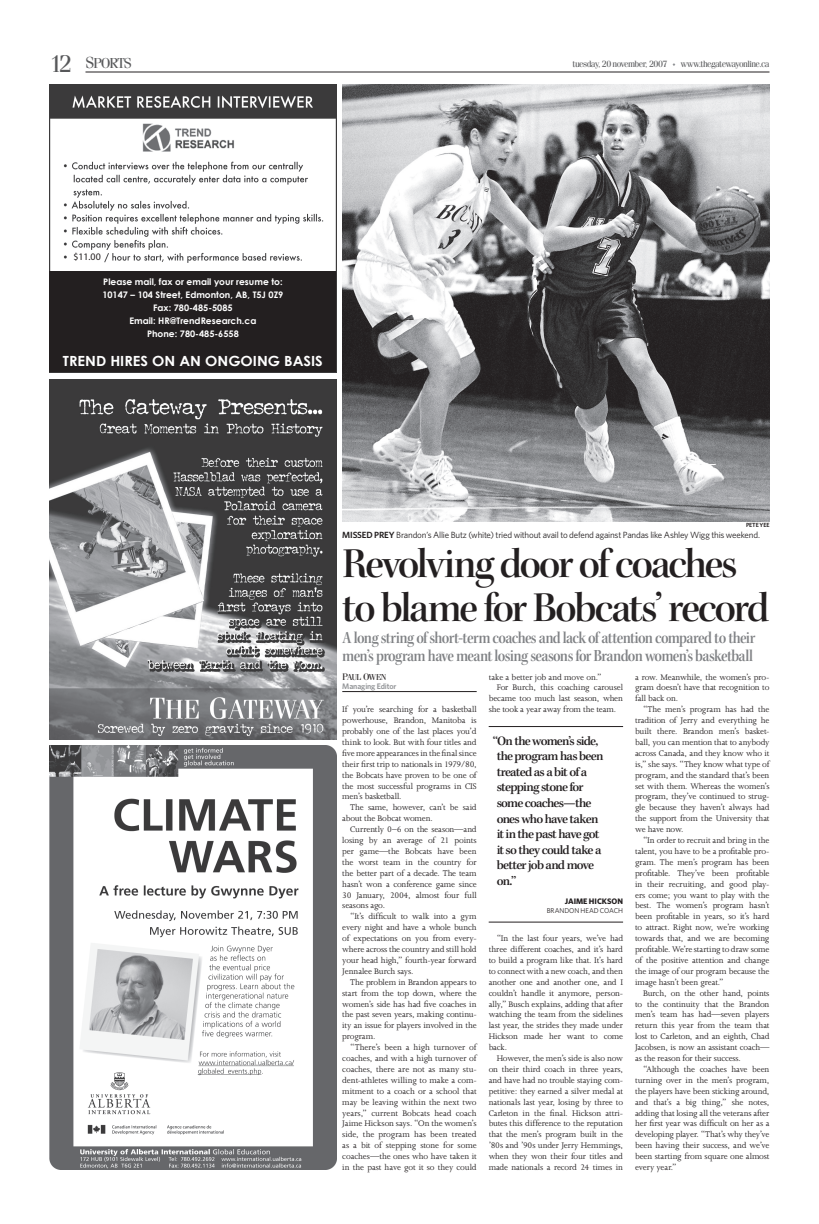
<style>
.page{position:relative;width:819px;height:1224px;background:#fff}
.page>*{position:absolute;margin:0;border:0;box-sizing:border-box;transform-origin:0 0}
.t1{font:42.4px/44.5px "Kepl MM 510 575 42";letter-spacing:-.045em;color:#231f20}
.t2{font:17px/17.8px "Kepl MM 535 450 17";letter-spacing:-.035em;color:#808285}
.t3{font:14.4px "Fenice Regular SC900";letter-spacing:-.065em;color:#57585a}
.t4{font:700 14px "Century Gothic";color:#fff;scale:1.05 1}
.t5{font:13px/15.6px "Kepl MM 510 575 13";letter-spacing:-.06em;color:#231f20}
.t6{font:10px "Myriad Pro";color:#231f20}
.t7{font:9.3px/10.9px "Joanna";letter-spacing:-.015em;color:#231f20;text-align:justify}
.t8{font:700 9px/13px "Century Gothic";color:#fff;text-align:center}
.t9{font:9px "Whitney";letter-spacing:-.025em;color:#231f20}
.t10{font:9px "Fenice";letter-spacing:-.06em;color:#57585a}
.t11{font:8.6px "Fenice Regular SC900";letter-spacing:-.04em;color:#231f20}
.t12{font:600 8px "Whitney";letter-spacing:-.015em;color:#939598}
.t13{font:700 8px "Whitney";color:#231f20}
.t14{font:7px "Whitney";letter-spacing:-.005em;color:#231f20}
.t15{font:600 6px "Whitney";color:#231f20}
.s1{font-size:24px}
.s2{font-size:16px}
.s3{font-weight:600}
.s4{font-size:9.5px}
</style>
<div class="page">
<hr style="left:85px;top:72px;width:684px;height:1px;background:#231f20">
<hr style="left:342px;top:691px;width:135px;height:1px;background:#231f20">
<img style="left:50px;top:84px;width:286px;height:188px">
<div style="left:70px;top:252px;width:34px;height:14px;background:#fff"></div>
<div style="left:50px;top:272px;width:286px;height:100px;background:#231f20"></div>
<img style="left:50px;top:380px;width:286px;height:360px">
<hr style="left:489px;top:726px;width:134px;height:1px;background:#231f20">
<hr style="left:489px;top:922px;width:134px;height:1px;background:#231f20">
<img style="left:342px;top:84px;width:428px;height:437px">
<img style="left:50px;top:745px;width:286px;height:425px">
<h3 class="t3" style="left:50px;top:54px;width:83px"><span class="s1">12</span> <span class="s2">S</span>PORTS</h3>
<p class="t10" style="left:573px;top:59px;width:96px">tuesday, 20 november, 2007</p>
<p class="t10" style="left:681px;top:59px;width:90px">www.thegatewayonline.ca</p>
<p class="t6" style="left:73px;top:251px;width:29px">$11.00</p>
<p class="t8" style="left:102px;top:275px;width:183px">Please mail, fax or email your resume to:<br>10147 – 104 Street, Edmonton, AB, T5J 0Z9<br>Fax: 780-485-5085<br>Email: HR@TrendResearch.ca<br>Phone: 780-485-6558</p>
<h3 class="t4" style="left:63px;top:352px;width:249px">TREND HIRES ON AN ONGOING BASIS</h3>
<p class="t15" style="left:746px;top:521px;width:22px">pete yee</p>
<p class="t9" style="left:342px;top:529px;width:419px"><span class="s3">MISSED PREY</span> Brandon’s Allie Butz (white) tried without avail to defend against Pandas like Ashley Wigg this weekend.</p>
<h1 class="t1" style="left:342px;top:541px;width:428px">Revolving door of coaches to blame for Bobcats’ record</h1>
<h2 class="t2" style="left:342px;top:629px;width:415px">A long string of short-term coaches and lack of attention compared to their men’s program have meant losing seasons for Brandon women’s basketball</h2>
<p class="t11" style="left:342px;top:671px;width:46px"><span class="s4">P</span>AUL <span class="s4">O</span>WEN</p>
<p class="t12" style="left:342px;top:681px;width:56px">Managing Editor</p>
<p class="t7" style="left:342px;top:704px;width:136px">If you’re searching for a basketball powerhouse, Brandon, Manitoba is probably one of the last places you’d think to look. But with four titles and five more appearances in the final since their first trip to nationals in 1979/80, the Bobcats have proven to be one of the most successful programs in CIS men’s basketball.</p>
<p class="t7" style="left:342px;top:802px;width:136px;text-indent:8px">The same, however, can’t be said about the Bobcat women.</p>
<p class="t7" style="left:342px;top:824px;width:136px;text-indent:8px">Currently 0–6 on the season—and losing by an average of 21 points per game—the Bobcats have been the worst team in the country for the better part of a decade. The team hasn’t won a conference game since 30 January, 2004, almost four full seasons ago.</p>
<p class="t7" style="left:342px;top:911px;width:136px;text-indent:8px">“It’s difficult to walk into a gym every night and have a whole bunch of expectations on you from every&shy;where across the country and still hold your head high,” fourth-year forward Jennalee Burch says.</p>
<p class="t7" style="left:342px;top:977px;width:136px;text-indent:8px">The problem in Brandon appears to start from the top down, where the women’s side has had five coaches in the past seven years, making continu&shy;ity an issue for players involved in the program.</p>
<p class="t7" style="left:342px;top:1042px;width:136px;text-indent:8px">“There’s been a high turnover of coaches, and with a high turnover of coaches, there are not as many stu&shy;dent-athletes willing to make a com&shy;mitment to a coach or a school that may be leaving within the next two years,” current Bobcats head coach Jaime Hickson says. “On the women’s side, the program has been treated as a bit of stepping stone for some coaches—the ones who have taken it in the past have got it so they could</p>
<p class="t7" style="left:489px;top:671px;width:115px">take a better job and move on.”</p>
<p class="t7" style="left:497px;top:682px;width:128px">For Burch, this coaching carousel</p>
<p class="t7" style="left:489px;top:693px;width:136px">became too much last season, when</p>
<p class="t7" style="left:489px;top:704px;width:129px">she took a year away from the team.</p>
<h3 class="t5" style="left:497px;top:733px;width:108px;text-indent:-4px">“On the women’s side, the program has been treated as a bit of a stepping stone for some coaches—the ones who have taken it in the past have got it so they could take a better job and move on.”</h3>
<p class="t13" style="left:565px;top:896px;width:60px">JAIME HICKSON</p>
<p class="t14" style="left:547px;top:906px;width:78px">brandon head coach</p>
<p class="t7" style="left:489px;top:933px;width:136px;text-indent:8px">“In the last four years, we’ve had three different coaches, and it’s hard to build a program like that. It’s hard to connect with a new coach, and then another one and another one, and I couldn’t handle it anymore, person&shy;ally,” Busch explains, adding that after watching the team from the sidelines last year, the strides they made under Hickson made her want to come back.</p>
<p class="t7" style="left:489px;top:1053px;width:136px;text-indent:8px">However, the men’s side is also now on their third coach in three years, and have had no trouble staying com&shy;petitive: they earned a silver medal at nationals last year, losing by three to Carleton in the final. Hickson attri&shy;butes this difference to the reputation that the men’s program built in the ’80s and ’90s under Jerry Hemmings, when they won their four titles and made nationals a record 24 times in</p>
<p class="t7" style="left:635px;top:671px;width:136px">a row. Meanwhile, the women’s pro&shy;gram doesn’t have that recognition to fall back on.</p>
<p class="t7" style="left:635px;top:704px;width:136px;text-indent:8px">“The men’s program has had the tradition of Jerry and everything he built there. Brandon men’s basket&shy;ball, you can mention that to anybody across Canada, and they know who it is,” she says. “They know what type of program, and the standard that’s been set with them. Whereas the women’s program, they’ve continued to strug&shy;gle because they haven’t always had the support from the University that we have now.</p>
<p class="t7" style="left:635px;top:835px;width:136px;text-indent:8px">“In order to recruit and bring in the talent, you have to be a profitable pro&shy;gram. The men’s program has been profitable. They’ve been profitable in their recruiting, and good play&shy;ers come; you want to play with the best. The women’s program hasn’t been profitable in years, so it’s hard to attract. Right now, we’re working towards that, and we are becoming profitable. We’re starting to draw some of the positive attention and change the image of our program because the image hasn’t been great.”</p>
<p class="t7" style="left:635px;top:987px;width:136px;text-indent:8px">Burch, on the other hand, points to the continuity that the Brandon men’s team has had—seven players return this year from the team that lost to Carleton, and an eighth, Chad Jacobsen, is now an assistant coach— as the reason for their success.</p>
<p class="t7" style="left:635px;top:1064px;width:136px;text-indent:8px">“Although the coaches have been turning over in the men’s program, the players have been sticking around, and that’s a big thing,” she notes, adding that losing all the veterans after her first year was difficult on her as a developing player. “That’s why they’ve been having their success, and we’ve been starting from square one almost every year.”</p>
</div>
